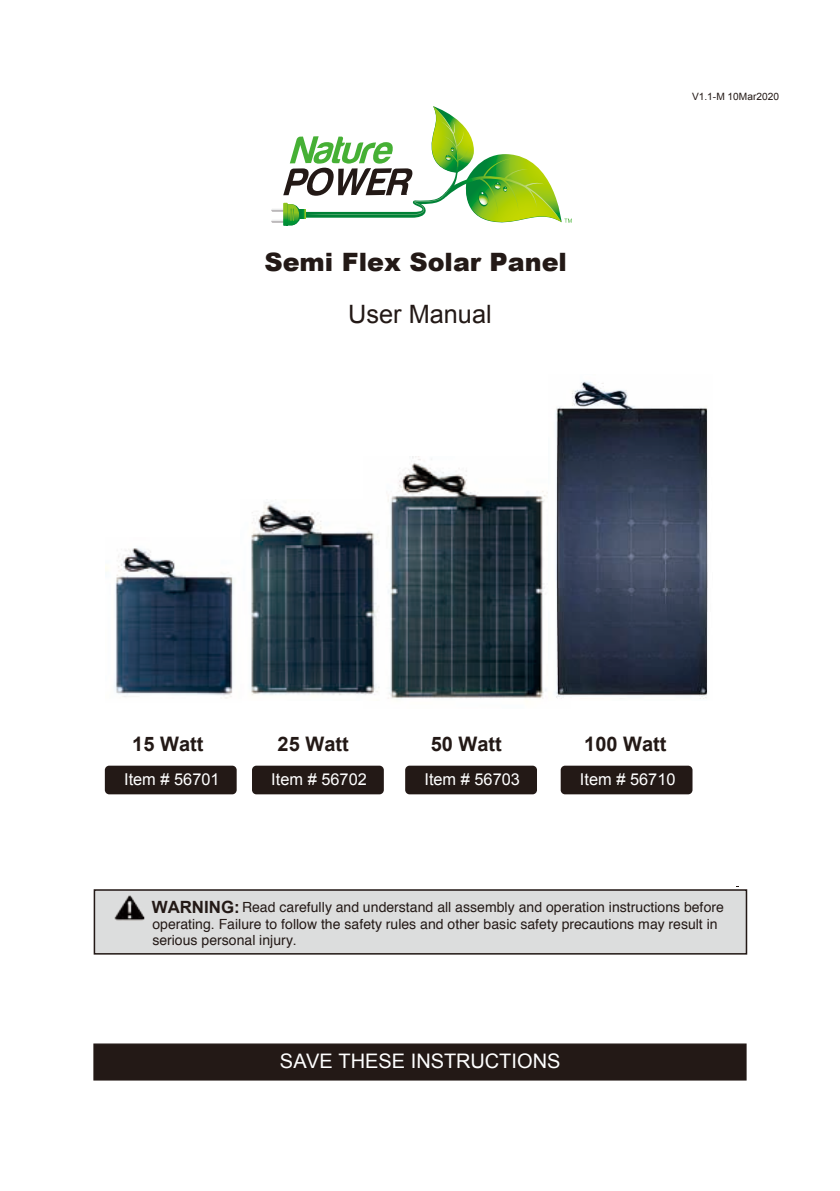
<style>
.page{position:relative;width:840px;height:1191px;background:#fff}
.page>*{position:absolute;margin:0;border:0;box-sizing:border-box;transform-origin:0 0}
.t1{font:900 25.4px "Arial";color:#231916}
.t2{font:25.4px "Arial";color:#231916}
.t3{font:700 20px "Arial";color:#231916}
.t4{font:20px "Arial";letter-spacing:-.005em;color:#fff}
.t5{font:700 16.8px "Arial";color:#231916}
.t6{font:16.4px "Arial";color:#fff}
.t7{font:14px/16.8px "Helvetica";color:#231916}
.t8{font:10px "Arial";color:#231916}
.s1{font-family:"Arial";font-weight:700;font-size:16.8px}
</style>
<div class="page">
<div style="left:93px;top:1043px;width:653px;height:37px;background:#231916;border:1px solid #231916"></div>
<div style="left:105px;top:765px;width:131px;height:29px;background:#231916;border-radius:4px"></div>
<div style="left:252px;top:765px;width:131px;height:29px;background:#231916;border-radius:4px"></div>
<div style="left:405px;top:765px;width:131px;height:29px;background:#231916;border-radius:4px"></div>
<div style="left:560px;top:765px;width:132px;height:29px;background:#231916;border-radius:4px"></div>
<div style="left:94px;top:889px;width:652px;height:65px;background:#dcdddd;border:2px solid #231916"></div>
<img style="left:114px;top:895px;width:31px;height:25px">
<svg style="left:271px;top:106px;width:300px;height:120px"></svg>
<img style="left:388px;top:456px;width:160px;height:243px">
<img style="left:556px;top:381px;width:152px;height:318px">
<img style="left:106px;top:548px;width:128px;height:151px">
<img style="left:251px;top:502px;width:128px;height:193px">
<h1 class="t1" style="left:264px;top:243px;width:304px">Semi Flex Solar Panel</h1>
<h1 class="t2" style="left:348px;top:297px;width:145px">User Manual</h1>
<p class="t8" style="left:691px;top:90px;width:88px">V1.1-M 10Mar2020</p>
<h2 class="t3" style="left:132px;top:731px;width:73px">15 Watt</h2>
<h2 class="t3" style="left:277px;top:731px;width:73px">25 Watt</h2>
<h2 class="t3" style="left:584px;top:731px;width:84px">100 Watt</h2>
<p class="t6" style="left:124px;top:768px;width:97px">Item # 56701</p>
<p class="t6" style="left:271px;top:768px;width:97px">Item # 56702</p>
<h2 class="t3" style="left:430px;top:731px;width:73px">50 Watt</h2>
<p class="t6" style="left:424px;top:768px;width:97px">Item # 56703</p>
<p class="t6" style="left:579px;top:768px;width:97px">Item # 56710</p>
<p class="t7" style="left:152px;top:899px;width:572px;text-indent:16px"><span class="s1">ARNING:</span> ad carefully and understand all assembly and operation instructions before operating. Failure to follow the safety rules and other basic safety precautions may result in serious personal injury.</p>
<p class="t5" style="left:152px;top:895px;width:17px">W</p>
<p class="t7" style="left:242px;top:899px;width:19px">Re</p>
<h2 class="t4" style="left:280px;top:1047px;width:282px">SAVE THESE INSTRUCTIONS</h2>
</div>
